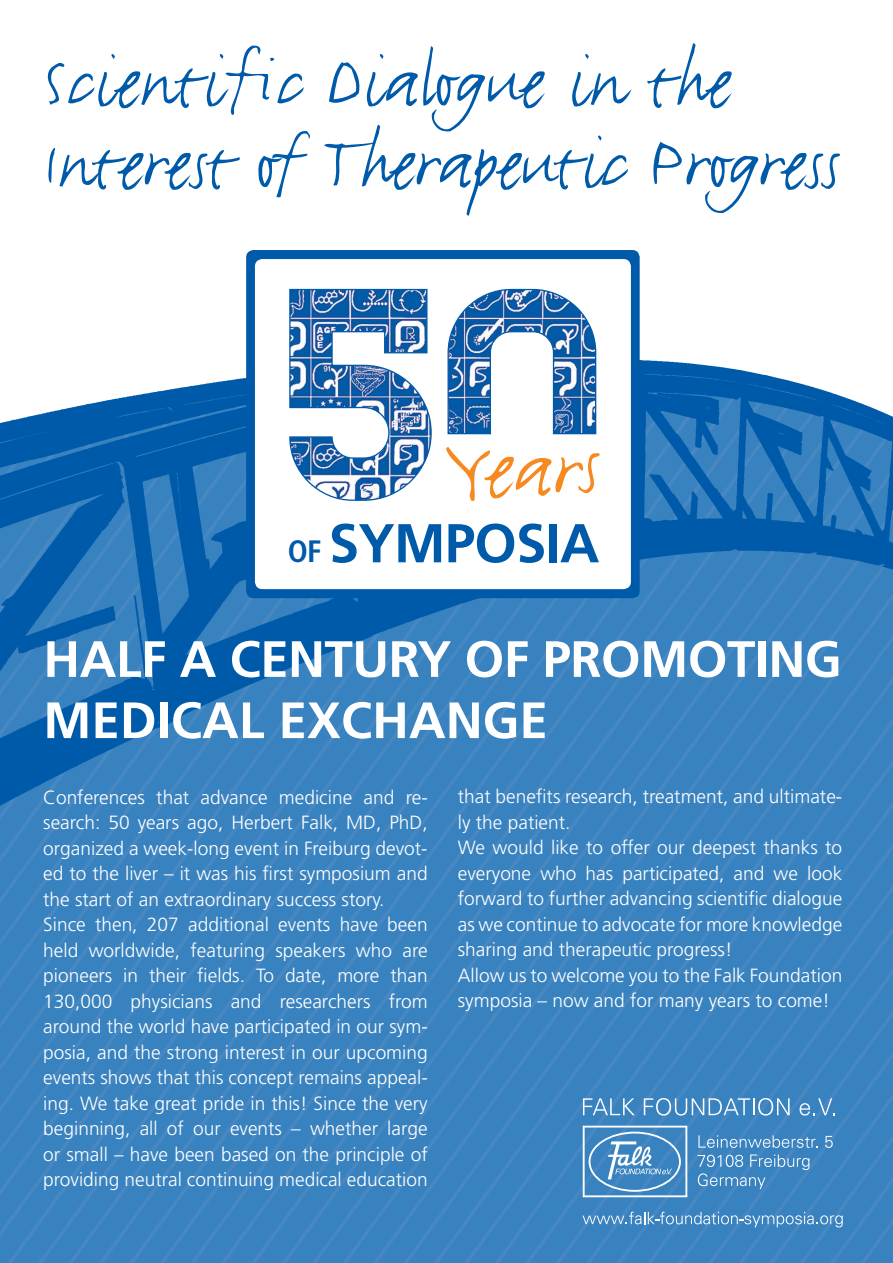
<style>
.page{position:relative;width:893px;height:1263px;background:#fff}
.page>*{position:absolute;margin:0;border:0;box-sizing:border-box;transform-origin:0 0}
.t1{font:94.65px "FF Justlefthand";color:#f6891f}
.t2{font:83.85px/81.6px "FF Justlefthand";letter-spacing:-.01em;color:#005aaa}
.t3{font:700 54.6px "Frutiger LT Std";letter-spacing:-.015em;color:#005aaa}
.t4{font:700 51px/61.2px "Frutiger LT Std";letter-spacing:-.01em;color:#fff}
.t5{font:300 19.2px/25.5px "Frutiger LT Std";color:#fff}
.s1{font-size:108.45px}
.s2{font-family:"Frutiger LT";font-stretch:condensed;font-size:30.9px}
</style>
<div class="page">
<svg style="left:0;top:1118px;width:297px;height:125px;background:#3a82bf"></svg>
<svg style="left:297px;top:1118px;width:92px;height:145px;background:#3a82bf"></svg>
<svg style="left:0;top:856px;width:389px;height:262px;background:#3a82bf"></svg>
<svg style="left:389px;top:856px;width:504px;height:407px;background:#3a82bf"></svg>
<img style="left:0;top:360px;width:893px;height:496px">
<div style="left:246px;top:250px;width:394px;height:348px;background:#005aaa;border-radius:7px"></div>
<div style="left:255px;top:259px;width:376px;height:330px;background:#fff;border-radius:7px"></div>
<svg style="left:289px;top:288px;width:143px;height:213px"></svg>
<svg style="left:447px;top:288px;width:150px;height:147px"></svg>
<svg style="left:582px;top:1033px;width:311px;height:230px;background:#458ac3"></svg>
<h2 class="t2" style="left:43px;top:33px;width:798px">Scientific Dialogue in the<br>Interest of Therapeutic Progress</h2>
<h1 class="t1" style="left:445px;top:404px;width:156px"><span class="s1">Y</span>ears</h1>
<h3 class="t3" style="left:288px;top:512px;width:313px"><span class="s2">OF</span> SYMPOSIA</h3>
<h3 class="t4" style="left:43px;top:629px;width:800px">HALF A CENTURY OF PROMOTING<br>MEDICAL EXCHANGE</h3>
<p class="t5" style="left:43px;top:785px;width:386px">Conferences that advance medicine and re&shy;search: 50 years ago, Herbert Falk, MD, PhD, organized a week-long event in Freiburg devot&shy;ed to the liver – it was his first symposium and the start of an extraordinary success story.<br>Since then, 207 additional events have been held worldwide, featuring speakers who are pioneers in their fields. To date, more than 130,000 physicians and researchers from around the world have participated in our sym&shy;posia, and the strong interest in our upcoming events shows that this concept remains appeal&shy;ing. We take great pride in this! Since the very beginning, all of our events – whether large or small – have been based on the principle of providing neutral continuing medical education</p>
<p class="t5" style="left:458px;top:785px;width:386px">that benefits research, treatment, and ultimate&shy;ly the patient.<br>We would like to offer our deepest thanks to everyone who has participated, and we look forward to further advancing scientific dialogue as we continue to advocate for more knowledge sharing and therapeutic progress!<br>Allow us to welcome you to the Falk Foundation symposia – now and for many years to come!</p>
</div>
